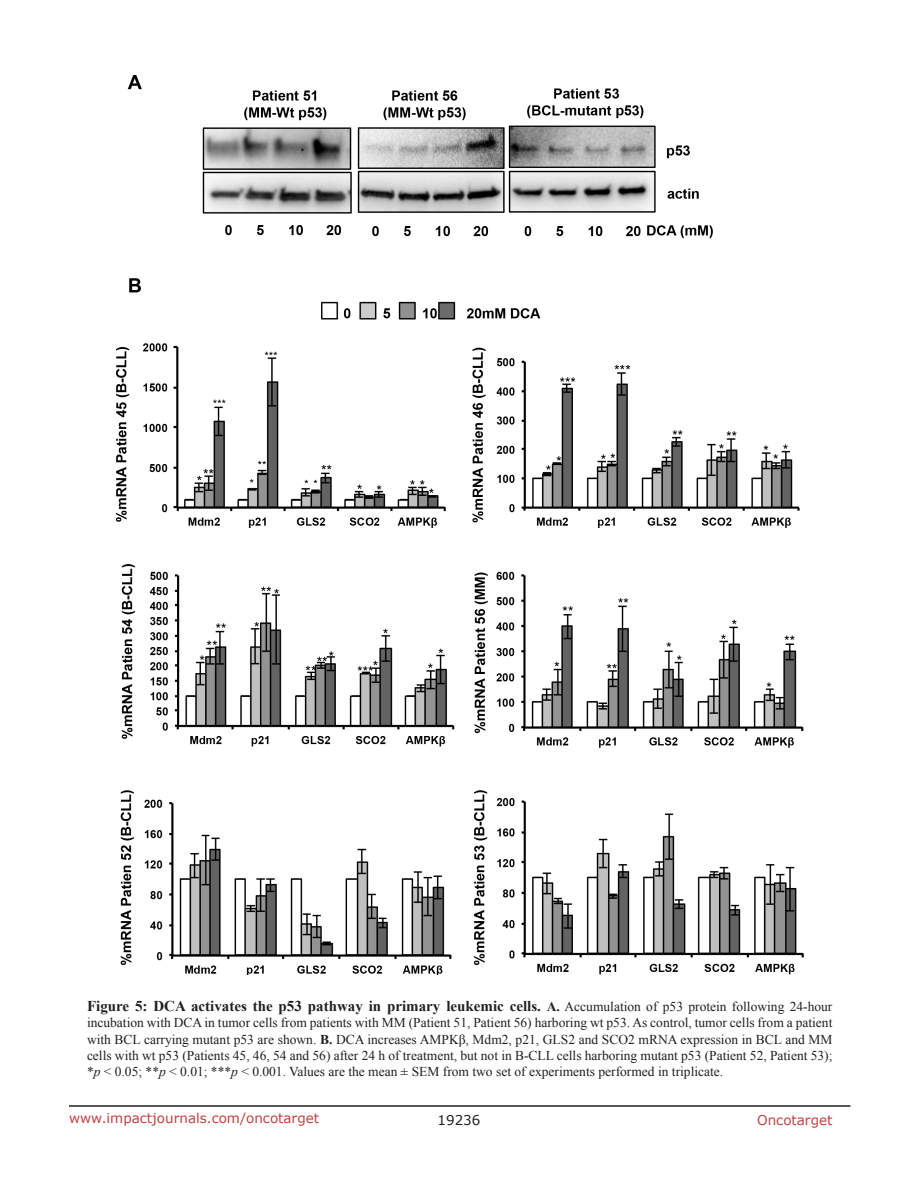
<style>
.page{position:relative;width:918px;height:1188px;background:#fff}
.page>*{position:absolute;margin:0;border:0;box-sizing:border-box;transform-origin:0 0}
.t1{font:700 15px "Times New Roman";color:#231f20}
.t2{font:13.5px/16.2px "Times New Roman";color:#231f20;text-align:justify}
.t3{font:13.5px "Verdana";color:#c24141}
.t4{font:13.5px "Verdana";color:#231f20}
.s1{font-size:13.5px}
.s2{font-weight:400;font-size:13.5px}
.s3{font-weight:700}
.s4{font-style:italic}
</style>
<div class="page">
<hr style="left:69px;top:1105px;width:781px;height:2px;background:#231f20">
<img style="left:116px;top:75px;width:687px;height:900px">
<p class="t1" style="left:87px;top:996px;width:747px">Figure 5: DCA activates the p53 pathway in primary leukemic cells. <span class="s1">A.</span> <span class="s2">Accumulation of p53 protein following 24-hour</span></p>
<p class="t2" style="left:87px;top:1015px;width:747px">incubation with DCA in tumor cells from patients with MM (Patient 51, Patient 56) harboring wt p53. As control, tumor cells from a patient with BCL carrying mutant p53 are shown. <span class="s3">B.</span> DCA increases AMPKβ, Mdm2, p21, GLS2 and SCO2 mRNA expression in BCL and MM cells with wt p53 (Patients 45, 46, 54 and 56) after 24 h of treatment, but not in B-CLL cells harboring mutant p53 (Patient 52, Patient 53); *<span class="s4">p</span> &lt; 0.05; **<span class="s4">p</span> &lt; 0.01; ***<span class="s4">p</span> &lt; 0.001. Values are the mean ± SEM from two set of experiments performed in triplicate.</p>
<p class="t3" style="left:69px;top:1109px;width:252px">www.impactjournals.com/oncotarget</p>
<p class="t4" style="left:438px;top:1111px;width:44px">19236</p>
<p class="t3" style="left:757px;top:1111px;width:77px">Oncotarget</p>
</div>
